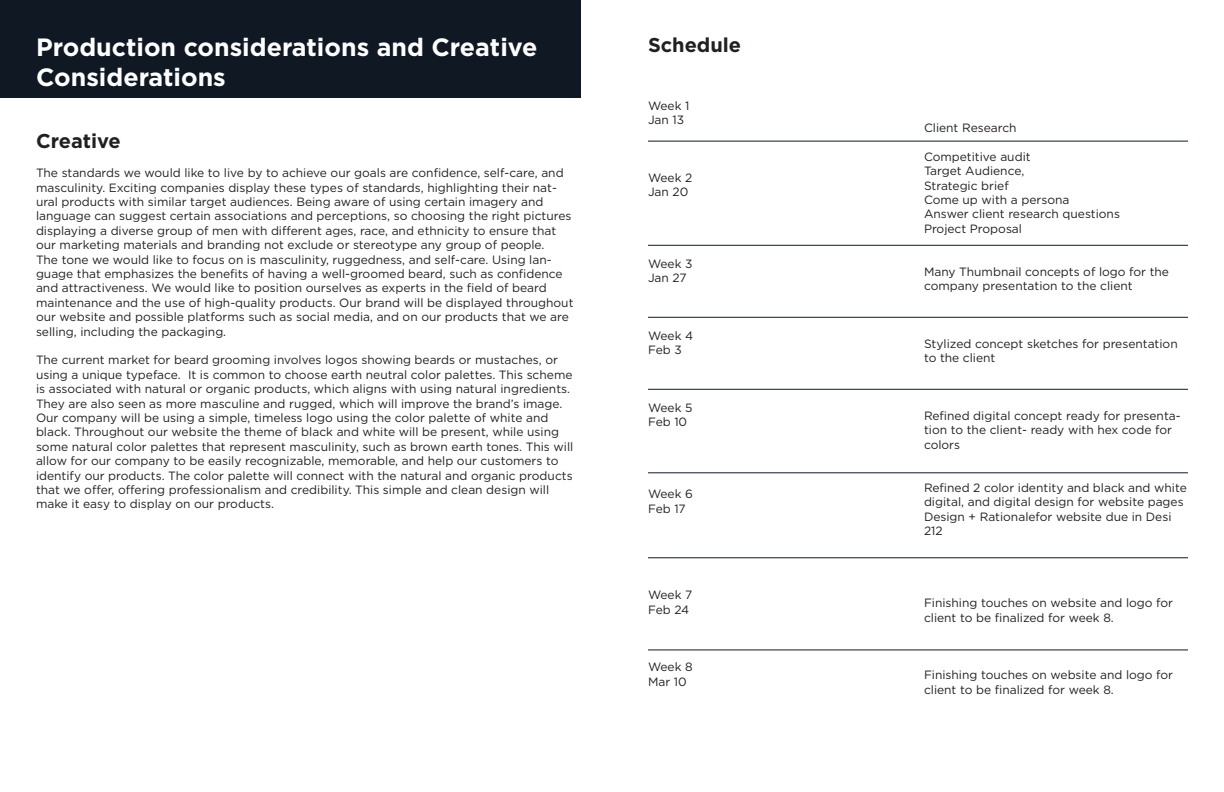
<style>
.page{position:relative;width:1224px;height:792px;background:#fff}
.page>*{position:absolute;margin:0;border:0;box-sizing:border-box;transform-origin:0 0}
.t1{font:700 25px/30px "Gotham";color:#fff}
.t2{font:700 20px "Gotham";color:#231f20}
.t3{font:12px/14.4px "Gotham";color:#231f20}
</style>
<div class="page">
<div style="left:0;top:0;width:580px;height:97px;background:#0f1823"></div>
<hr style="left:648px;top:141px;width:540px;height:1px;background:#101822">
<hr style="left:648px;top:245px;width:540px;height:1px;background:#101822">
<hr style="left:648px;top:317px;width:540px;height:1px;background:#101822">
<hr style="left:648px;top:389px;width:540px;height:1px;background:#101822">
<hr style="left:648px;top:472px;width:540px;height:1px;background:#101822">
<hr style="left:648px;top:557px;width:540px;height:1px;background:#101822">
<hr style="left:648px;top:649px;width:540px;height:1px;background:#101822">
<p class="t1" style="left:36px;top:32px;width:503px">Production considerations and Creative<br>Considerations</p>
<p class="t2" style="left:36px;top:128px;width:86px">Creative</p>
<p class="t3" style="left:36px;top:165px;width:537px">The standards we would like to live by to achieve our goals are confidence, self-care, and masculinity. Exciting companies display these types of standards, highlighting their nat&shy;ural products with similar target audiences. Being aware of using certain imagery and language can suggest certain associations and perceptions, so choosing the right pictures displaying a diverse group of men with different ages, race, and ethnicity to ensure that our marketing materials and branding not exclude or stereotype any group of people.</p>
<p class="t3" style="left:36px;top:252px;width:539px">The tone we would like to focus on is masculinity, ruggedness, and self-care. Using lan&shy;guage that emphasizes the benefits of having a well-groomed beard, such as confidence and attractiveness. We would like to position ourselves as experts in the field of beard maintenance and the use of high-quality products. Our brand will be displayed throughout our website and possible platforms such as social media, and on our products that we are selling, including the packaging.</p>
<p class="t3" style="left:36px;top:353px;width:539px">The current market for beard grooming involves logos showing beards or mustaches, or using a unique typeface. It is common to choose earth neutral color palettes. This scheme is associated with natural or organic products, which aligns with using natural ingredients.<br>They are also seen as more masculine and rugged, which will improve the brand’s image.<br>Our company will be using a simple, timeless logo using the color palette of white and black. Throughout our website the theme of black and white will be present, while using some natural color palettes that represent masculinity, such as brown earth tones. This will allow for our company to be easily recognizable, memorable, and help our customers to identify our products. The color palette will connect with the natural and organic products that we offer, offering professionalism and credibility. This simple and clean design will make it easy to display on our products.</p>
<p class="t2" style="left:648px;top:32px;width:95px">Schedule</p>
<p class="t3" style="left:648px;top:98px;width:43px">Week 1</p>
<p class="t3" style="left:648px;top:112px;width:38px">Jan 13</p>
<p class="t3" style="left:648px;top:170px;width:46px">Week 2</p>
<p class="t3" style="left:648px;top:184px;width:42px">Jan 20</p>
<p class="t3" style="left:648px;top:256px;width:46px">Week 3</p>
<p class="t3" style="left:648px;top:271px;width:40px">Jan 27</p>
<p class="t3" style="left:648px;top:328px;width:47px">Week 4</p>
<p class="t3" style="left:648px;top:343px;width:35px">Feb 3</p>
<p class="t3" style="left:648px;top:400px;width:46px">Week 5</p>
<p class="t3" style="left:648px;top:415px;width:41px">Feb 10</p>
<p class="t3" style="left:648px;top:487px;width:46px">Week 6</p>
<p class="t3" style="left:648px;top:501px;width:39px">Feb 17</p>
<p class="t3" style="left:648px;top:587px;width:46px">Week 7</p>
<p class="t3" style="left:648px;top:602px;width:43px">Feb 24</p>
<p class="t3" style="left:648px;top:659px;width:46px">Week 8</p>
<p class="t3" style="left:648px;top:674px;width:40px">Mar 10</p>
<p class="t3" style="left:924px;top:120px;width:94px">Client Research</p>
<p class="t3" style="left:924px;top:149px;width:108px">Competitive audit</p>
<p class="t3" style="left:924px;top:163px;width:102px">Target Audience,</p>
<p class="t3" style="left:924px;top:178px;width:86px">Strategic brief</p>
<p class="t3" style="left:924px;top:192px;width:147px">Come up with a persona</p>
<p class="t3" style="left:924px;top:207px;width:197px">Answer client research questions</p>
<p class="t3" style="left:924px;top:221px;width:100px">Project Proposal</p>
<p class="t3" style="left:924px;top:264px;width:247px">Many Thumbnail concepts of logo for the company presentation to the client</p>
<p class="t3" style="left:924px;top:336px;width:255px">Stylized concept sketches for presentation to the client</p>
<p class="t3" style="left:924px;top:408px;width:258px">Refined digital concept ready for presenta&shy;tion to the client- ready with hex code for colors</p>
<p class="t3" style="left:924px;top:480px;width:264px">Refined 2 color identity and black and white digital, and digital design for website pages</p>
<p class="t3" style="left:924px;top:509px;width:249px">Design + Rationalefor website due in Desi<br>212</p>
<p class="t3" style="left:924px;top:595px;width:251px">Finishing touches on website and logo for client to be finalized for week 8.</p>
<p class="t3" style="left:924px;top:667px;width:251px">Finishing touches on website and logo for client to be finalized for week 8.</p>
</div>
